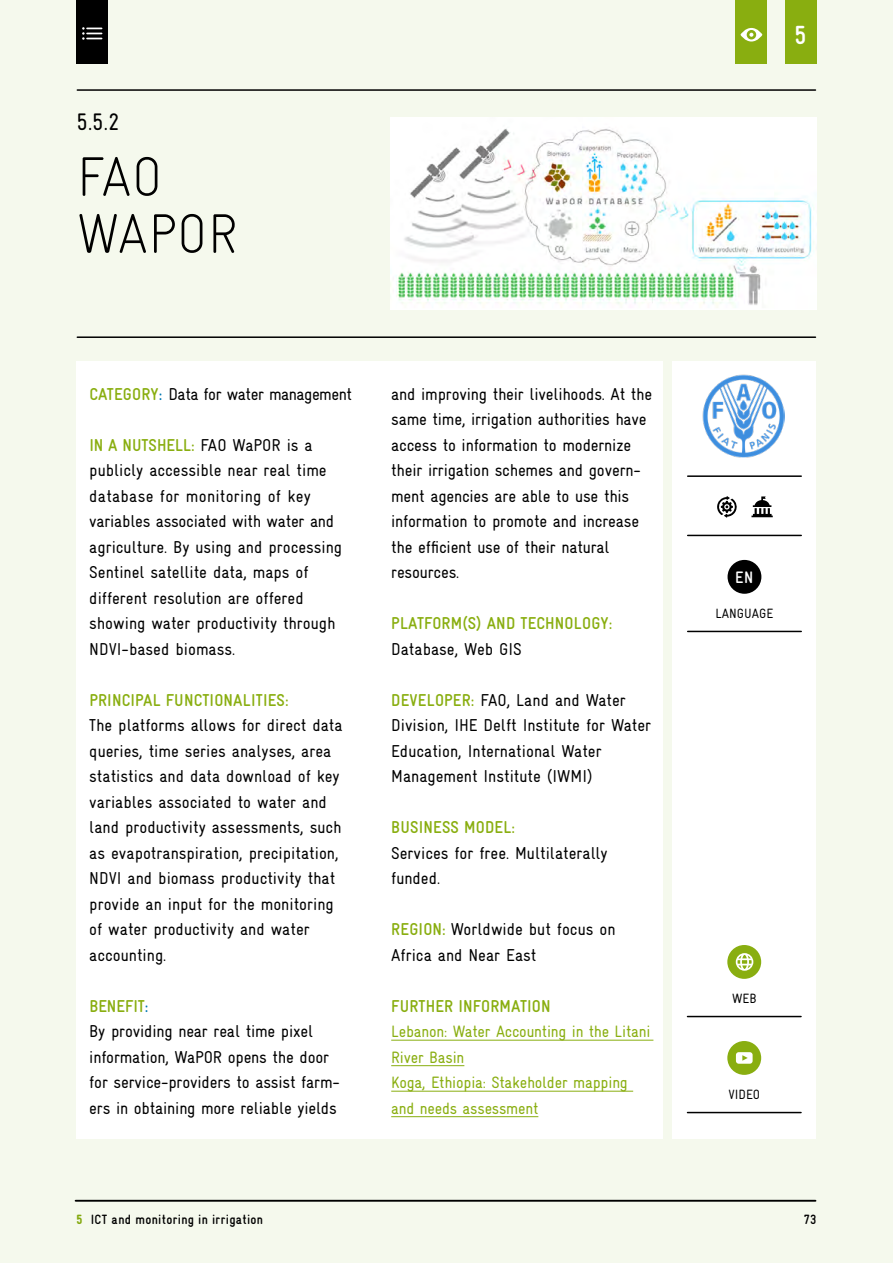
<style>
.page{position:relative;width:893px;height:1263px;background:#f5f9ed}
.page>*{position:absolute;margin:0;border:0;box-sizing:border-box;transform-origin:0 0}
.Einleitungstext{font:300 55.5px/57px "Gravur Condensed";letter-spacing:.005em;color:#000}
.t1{font:700 26.25px "Gravur Condensed";color:#fff}
.Einleitungstext-2{font:24px "Gravur Condensed";color:#000}
.Showcases{font:17.25px/25.5px "Gravur Condensed";color:#000}
.Showcases-2{font:700 17.25px "Gravur Condensed";letter-spacing:.01em;color:#89ae10}
.Showcases-3{font:17.25px "Gravur Condensed";letter-spacing:-.025em;color:#000}
.t2{font:700 16.65px "Gravur Condensed";color:#fff}
.Showcases-4{font:16.5px/25.5px "Gravur Condensed";letter-spacing:-.01em;color:#89ae10}
.t3{font:700 13.5px "Gravur Condensed";letter-spacing:.025em;color:#000}
.Showcases-5{font:13.5px "Gravur Condensed";color:#000}
.s1{font-weight:700;color:#89ae10}
.s2{font-weight:700;color:#0077b2}
.s3{color:#0077b2}
.s4{font-weight:900;color:#89ae10}
</style>
<div class="page">
<div style="left:785px;top:0;width:31px;height:64px;background:#89ae10"></div>
<hr style="left:76px;top:1200px;width:739px;height:2px;background:#000">
<div style="left:736px;top:0;width:31px;height:64px;background:#89ae10"></div>
<svg style="left:740px;top:28px;width:22px;height:14px"></svg>
<div style="left:77px;top:0;width:31px;height:64px;background:#000"></div>
<svg style="left:82px;top:27px;width:20px;height:13px"></svg>
<div style="left:77px;top:361px;width:586px;height:778px;background:#fff"></div>
<div style="left:672px;top:361px;width:144px;height:778px;background:#fff"></div>
<img style="left:390px;top:118px;width:426px;height:192px">
<hr style="left:77px;top:336px;width:738px;height:2px;background:#000">
<hr style="left:77px;top:89px;width:738px;height:2px;background:#000">
<img style="left:703px;top:374px;width:82px;height:83px">
<div style="left:727px;top:945px;width:34px;height:34px;background:#89ae10;border-radius:50%"></div>
<svg style="left:736px;top:953px;width:17px;height:18px"></svg>
<hr style="left:687px;top:1016px;width:114px;height:1px;background:#000">
<div style="left:727px;top:1041px;width:34px;height:34px;background:#89ae10;border-radius:50%"></div>
<svg style="left:736px;top:1052px;width:17px;height:12px"></svg>
<hr style="left:687px;top:1112px;width:114px;height:1px;background:#000">
<hr style="left:391px;top:1040px;width:262px;height:1px;background:#89ae10">
<hr style="left:391px;top:1065px;width:73px;height:1px;background:#89ae10">
<hr style="left:391px;top:1091px;width:242px;height:1px;background:#89ae10">
<hr style="left:391px;top:1116px;width:147px;height:1px;background:#89ae10">
<hr style="left:688px;top:475px;width:113px;height:2px;background:#000">
<svg style="left:717px;top:496px;width:20px;height:22px"></svg>
<svg style="left:751px;top:496px;width:22px;height:21px"></svg>
<hr style="left:688px;top:535px;width:113px;height:1px;background:#000">
<div style="left:727px;top:560px;width:34px;height:34px;background:#000;border-radius:50%"></div>
<hr style="left:688px;top:631px;width:113px;height:1px;background:#000">
<p class="Einleitungstext-2" style="left:77px;top:108px;width:45px">5.5.2</p>
<p class="Einleitungstext" style="left:77px;top:148px;width:163px">FAO<br>WAPOR</p>
<p class="Showcases-3" style="left:89px;top:384px;width:264px"><span class="s1">CATEGORY</span><span class="s2">:</span> Data for water management</p>
<p class="Showcases" style="left:89px;top:432px;width:254px"><span class="s1">IN A NUTSHELL:</span> FAO WaPOR is a publicly accessible near real time database for monitoring of key variables associated with water and agriculture. By using and processing<br>Sentinel satellite data, maps of different resolution are offered showing water productivity through<br>NDVI-based biomass.</p>
<p class="Showcases-2" style="left:89px;top:690px;width:201px">PRINCIPAL FUNCTIONALITIES:</p>
<p class="Showcases" style="left:89px;top:713px;width:255px">The platforms allows for direct data queries, time series analyses, area statistics and data download of key variables associated to water and land productivity assessments, such as evapotranspiration, precipitation, NDVI and biomass productivity that provide an input for the monitoring of water productivity and water accounting.</p>
<p class="Showcases-2" style="left:89px;top:996px;width:61px">BENEFIT<span class="s3">:</span></p>
<p class="Showcases" style="left:89px;top:1018px;width:252px">By providing near real time pixel information, WaPOR opens the door for service-providers to assist farm&shy;ers in obtaining more reliable yields</p>
<p class="Showcases" style="left:391px;top:381px;width:262px">and improving their livelihoods. At the same time, irrigation authorities have access to information to modernize their irrigation schemes and govern&shy;ment agencies are able to use this information to promote and increase the efficient use of their natural resources.</p>
<p class="Showcases-2" style="left:391px;top:614px;width:223px">PLATFORM(S) AND TECHNOLOGY:</p>
<p class="Showcases" style="left:391px;top:636px;width:132px">Database, Web GIS</p>
<p class="Showcases" style="left:391px;top:687px;width:262px"><span class="s1">DEVELOPER:</span> FAO, Land and Water Division, IHE Delft Institute for Water Education, International Water Management Institute (IWMI)</p>
<p class="Showcases" style="left:391px;top:815px;width:218px"><span class="s1">BUSINESS MODEL:<br></span>Services for free. Multilaterally funded.</p>
<p class="Showcases" style="left:391px;top:917px;width:226px"><span class="s1">REGION:</span> Worldwide but focus on<br>Africa and Near East</p>
<p class="Showcases-2" style="left:391px;top:996px;width:161px">FURTHER INFORMATION</p>
<p class="Showcases-4" style="left:391px;top:1019px;width:261px">Lebanon: Water Accounting in the Litani<br>River Basin<br>Koga, Ethiopia: Stakeholder mapping and needs assessment</p>
<h2 class="t1" style="left:795px;top:21px;width:14px">5</h2>
<p class="t2" style="left:735px;top:568px;width:20px">EN</p>
<p class="Showcases-5" style="left:715px;top:606px;width:59px">LANGUAGE</p>
<p class="Showcases-5" style="left:732px;top:991px;width:26px">WEB</p>
<p class="Showcases-5" style="left:728px;top:1087px;width:33px">VIDEO</p>
<p class="t3" style="left:77px;top:1212px;width:188px"><span class="s4">5</span> ICT and monitoring in irrigation</p>
<p class="t3" style="left:804px;top:1212px;width:14px">73</p>
</div>
